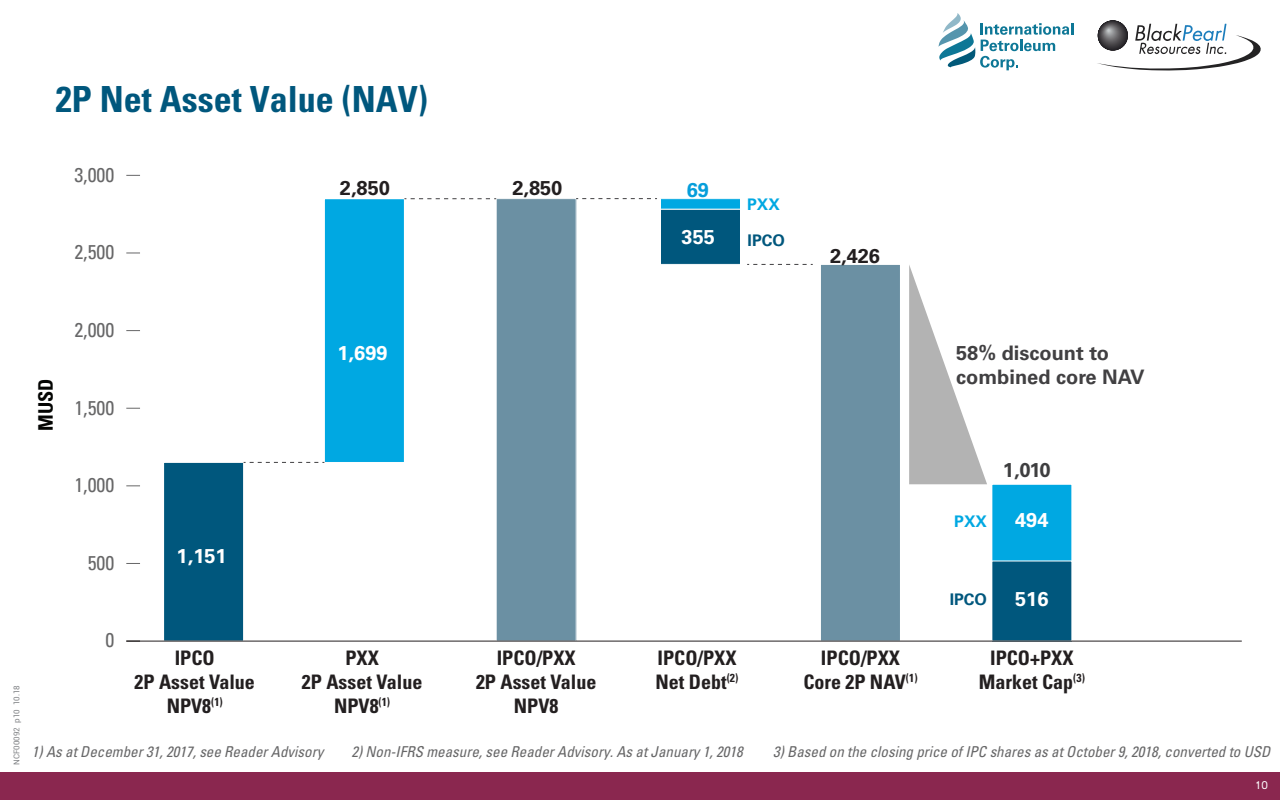
<style>
.page{position:relative;width:1280px;height:800px;background:#fff}
.page>*{position:absolute;margin:0;border:0;box-sizing:border-box;transform-origin:0 0}
.t1{font:700 condensed 36px "Univers";color:#00577d}
.t2{font:700 condensed 20px/24px "Univers";color:#231f20;text-align:center}
.t3{font:condensed 20px "Univers";color:#676768}
.t4{font:700 20px/24px "Univers";color:#414042}
.t5{font:700 20px "Univers";color:#fff}
.t6{font:700 20px "Univers";color:#231f20}
.t7{font:700 20px "Univers";color:#3e3e3f}
.t8{font:700 condensed 20px "Univers";color:#040503}
.t9{font:700 20px "Univers";color:#069edb}
.t10{font:700 16px "Univers";color:#00577d}
.t11{font:700 16px "Univers";color:#00a8e2}
.t12{font:italic condensed 15px "Univers";color:#676768}
.t13{font:11px "Reader";color:#fff}
.t14{font:8px "Roboto";color:#808285}
</style>
<div class="page">
<div style="left:0;top:773px;width:1280px;height:27px;background:#8a274f"></div>
<svg style="left:1098px;top:20px;width:30px;height:30px"></svg>
<div style="left:1098px;top:21px;width:30px;height:29px;background:#232124;border-radius:50%"></div>
<div style="left:1098px;top:21px;width:29px;height:28px;background:#29272b;border-radius:50%"></div>
<div style="left:1099px;top:21px;width:28px;height:28px;background:#2a282c;border-radius:50%"></div>
<div style="left:1099px;top:21px;width:27px;height:27px;background:#302e32;border-radius:50%"></div>
<div style="left:1099px;top:22px;width:26px;height:25px;background:#373539;border-radius:50%"></div>
<div style="left:1100px;top:22px;width:24px;height:24px;background:#3d3b3e;border-radius:50%"></div>
<div style="left:1101px;top:23px;width:21px;height:21px;background:#4c4a4d;border-radius:50%"></div>
<svg style="left:1097px;top:24px;width:164px;height:47px"></svg>
<svg style="left:938px;top:13px;width:135px;height:57px"></svg>
<div style="left:496px;top:199px;width:80px;height:442px;background:#6b90a3"></div>
<div style="left:496px;top:198px;width:80px;height:443px;border:1px solid #fff"></div>
<div style="left:164px;top:462px;width:80px;height:179px;background:#00577d"></div>
<div style="left:163px;top:462px;width:81px;height:179px;border:1px solid #fff"></div>
<div style="left:324px;top:199px;width:80px;height:263px;background:#00a8e2"></div>
<div style="left:324px;top:198px;width:81px;height:265px;border:1px solid #fff"></div>
<div style="left:660px;top:199px;width:80px;height:10px;background:#00a8e2"></div>
<div style="left:660px;top:198px;width:81px;height:12px;border:1px solid #fff"></div>
<div style="left:660px;top:209px;width:80px;height:55px;background:#00577d"></div>
<div style="left:660px;top:209px;width:81px;height:56px;border:1px solid #fff"></div>
<svg style="left:126px;top:563px;width:14px;height:1px"></svg>
<svg style="left:126px;top:485px;width:14px;height:1px"></svg>
<svg style="left:126px;top:408px;width:14px;height:1px"></svg>
<svg style="left:126px;top:330px;width:14px;height:1px"></svg>
<svg style="left:126px;top:252px;width:14px;height:1px"></svg>
<svg style="left:126px;top:175px;width:14px;height:1px"></svg>
<div style="left:820px;top:264px;width:80px;height:377px;background:#6b90a3"></div>
<div style="left:820px;top:264px;width:81px;height:377px;border:1px solid #fff"></div>
<div style="left:992px;top:484px;width:80px;height:157px;background:#00a8e2"></div>
<div style="left:992px;top:484px;width:80px;height:157px;border:1px solid #fff"></div>
<div style="left:992px;top:561px;width:80px;height:80px;background:#00577d"></div>
<hr style="left:126px;top:641px;width:1116px;height:1px;background:#231f20">
<svg style="left:909px;top:265px;width:78px;height:219px"></svg>
<svg style="left:244px;top:462px;width:80px;height:1px"></svg>
<svg style="left:576px;top:198px;width:81px;height:1px"></svg>
<svg style="left:404px;top:198px;width:92px;height:1px"></svg>
<svg style="left:747px;top:264px;width:66px;height:1px"></svg>
<h1 class="t1" style="left:56px;top:78px;width:374px">2P Net Asset Value (NAV)</h1>
<h2 class="t3" style="left:74px;top:162px;width:41px">3,000</h2>
<h2 class="t3" style="left:74px;top:239px;width:41px">2,500</h2>
<h2 class="t6" style="left:340px;top:176px;width:52px">2,850</h2>
<h2 class="t6" style="left:512px;top:176px;width:52px">2,850</h2>
<h2 class="t9" style="left:687px;top:178px;width:24px">69</h2>
<h2 class="t5" style="left:682px;top:225px;width:35px">355</h2>
<p class="t11" style="left:747px;top:195px;width:34px">PXX</p>
<p class="t10" style="left:748px;top:231px;width:39px">IPCO</p>
<h2 class="t6" style="left:830px;top:244px;width:52px">2,426</h2>
<p class="t14" style="left:11px;top:765px;width:81px;rotate:-90deg">NCF00092 p10 10.18</p>
<h2 class="t8" style="left:33px;top:431px;width:54px;rotate:-90deg">MUSD</h2>
<h2 class="t3" style="left:74px;top:317px;width:41px">2,000</h2>
<h2 class="t3" style="left:74px;top:395px;width:41px">1,500</h2>
<h2 class="t3" style="left:74px;top:472px;width:41px">1,000</h2>
<h2 class="t3" style="left:88px;top:550px;width:28px">500</h2>
<h2 class="t3" style="left:105px;top:628px;width:10px">0</h2>
<h2 class="t5" style="left:177px;top:545px;width:52px">1,151</h2>
<h2 class="t5" style="left:338px;top:341px;width:52px">1,699</h2>
<h2 class="t4" style="left:956px;top:341px;width:190px">58% discount to combined core NAV</h2>
<p class="t11" style="left:954px;top:512px;width:34px">PXX</p>
<h2 class="t7" style="left:1003px;top:458px;width:49px">1,010</h2>
<h2 class="t5" style="left:1015px;top:508px;width:35px">494</h2>
<p class="t10" style="left:950px;top:590px;width:39px">IPCO</p>
<h2 class="t5" style="left:1015px;top:587px;width:35px">516</h2>
<h2 class="t2" style="left:135px;top:645px;width:122px">IPCO<br>2P Asset Value<br>NPV8<sup>(1)</sup></h2>
<h2 class="t2" style="left:302px;top:645px;width:122px">PXX<br>2P Asset Value<br>NPV8<sup>(1)</sup></h2>
<h2 class="t2" style="left:656px;top:645px;width:84px;text-align:left">IPCO/PXX<br>Net Debt<sup>(2)</sup></h2>
<h2 class="t2" style="left:476px;top:645px;width:122px">IPCO/PXX<br>2P Asset Value<br>NPV8</h2>
<h2 class="t2" style="left:803px;top:645px;width:116px">IPCO/PXX<br>Core 2P NAV<sup>(1)</sup></h2>
<h2 class="t2" style="left:979px;top:645px;width:108px">IPCO+PXX<br>Market Cap<sup>(3)</sup></h2>
<p class="t12" style="left:32px;top:742px;width:293px">1) As at December 31, 2017, see Reader Advisory</p>
<p class="t12" style="left:351px;top:742px;width:393px">2) Non-IFRS measure, see Reader Advisory. As at January 1, 2018</p>
<p class="t12" style="left:773px;top:742px;width:499px">3) Based on the closing price of IPC shares as at October 9, 2018, converted to USD</p>
<p class="t13" style="left:1255px;top:779px;width:14px">10</p>
</div>
